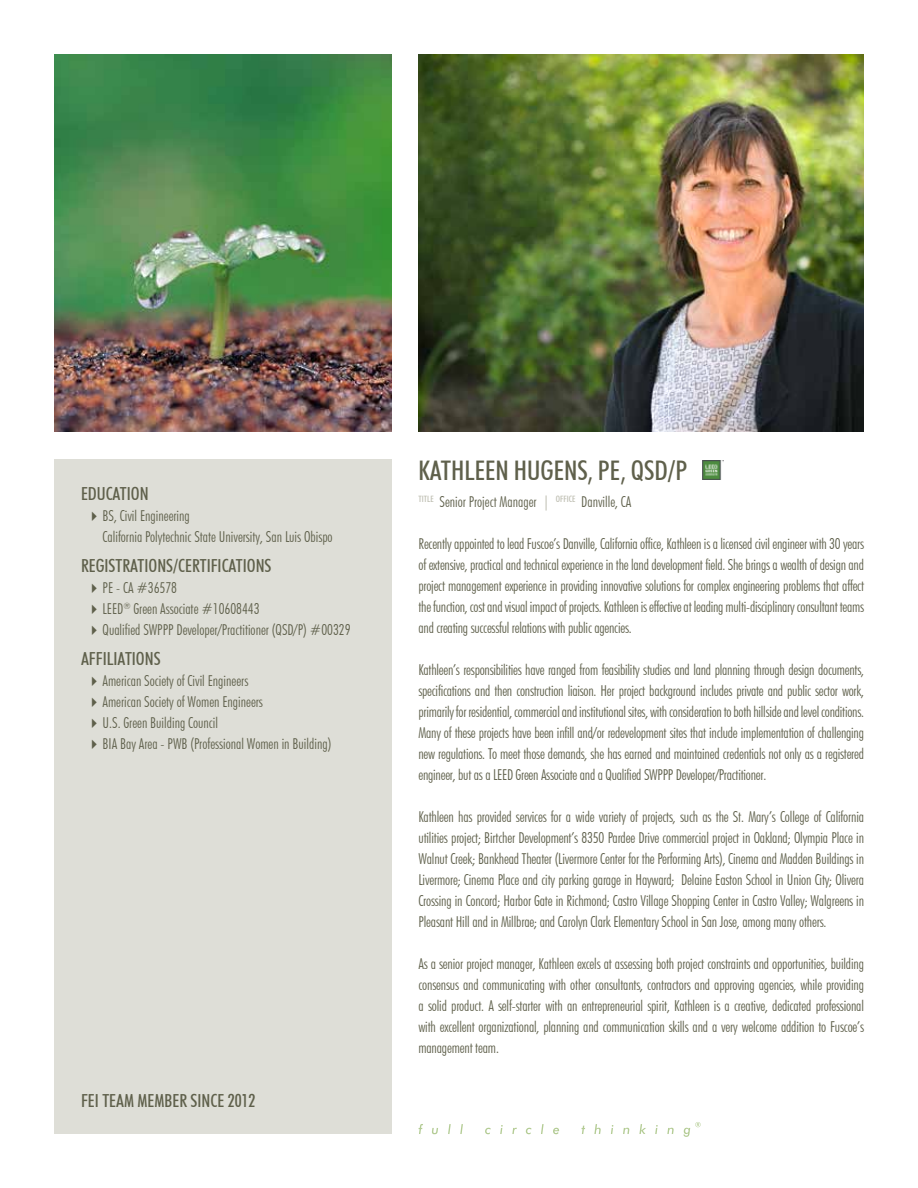
<style>
.page{position:relative;width:918px;height:1188px;background:#fff}
.page>*{position:absolute;margin:0;border:0;box-sizing:border-box;transform-origin:0 0}
.t1{font:500 condensed 27px "Futura BT";color:#5f604b}
.t2{font:500 condensed 18px "Futura BT";color:#5f604b}
.t3{font:300 condensed 15px/21px "Futura BT";color:#5f604b;text-align:justify}
.s1{font-weight:500;color:#bdbdb0}
</style>
<div class="page">
<div style="left:54px;top:459px;width:338px;height:675px;background:#deded7"></div>
<svg style="left:418px;top:1124px;width:5px;height:10px"></svg>
<svg style="left:432px;top:1128px;width:6px;height:6px"></svg>
<svg style="left:448px;top:1124px;width:3px;height:10px"></svg>
<svg style="left:460px;top:1124px;width:3px;height:10px"></svg>
<svg style="left:485px;top:1128px;width:6px;height:6px"></svg>
<svg style="left:500px;top:1125px;width:3px;height:9px"></svg>
<svg style="left:512px;top:1128px;width:5px;height:6px"></svg>
<svg style="left:526px;top:1128px;width:5px;height:6px"></svg>
<svg style="left:541px;top:1124px;width:3px;height:10px"></svg>
<svg style="left:553px;top:1128px;width:6px;height:6px"></svg>
<svg style="left:581px;top:1126px;width:4px;height:8px"></svg>
<svg style="left:594px;top:1124px;width:7px;height:10px"></svg>
<svg style="left:611px;top:1125px;width:2px;height:9px"></svg>
<svg style="left:623px;top:1128px;width:6px;height:6px"></svg>
<svg style="left:639px;top:1124px;width:7px;height:10px"></svg>
<svg style="left:655px;top:1125px;width:3px;height:9px"></svg>
<svg style="left:667px;top:1128px;width:7px;height:6px"></svg>
<svg style="left:683px;top:1122px;width:18px;height:15px"></svg>
<img style="left:418px;top:54px;width:446px;height:378px">
<img style="left:54px;top:54px;width:338px;height:378px">
<img style="left:703px;top:460px;width:21px;height:20px">
<p class="t2" style="left:81px;top:482px;width:69px">EDUCATION</p>
<p class="t3" style="left:103px;top:505px;width:232px">BS, Civil Engineering<br>California Polytechnic State University, San Luis Obispo</p>
<p class="t2" style="left:81px;top:554px;width:192px">REGISTRATIONS/CERTIFICATIONS</p>
<p class="t3" style="left:103px;top:577px;width:249px;text-align:left">PE - CA #36578<br>LEED<sup>®</sup> Green Associate #10608443<br>Qualified SWPPP Developer/Practitioner (QSD/P) #00329</p>
<p class="t2" style="left:81px;top:647px;width:81px">AFFILIATIONS</p>
<p class="t3" style="left:103px;top:670px;width:230px;text-align:left">American Society of Civil Engineers<br>American Society of Women Engineers<br>U.S. Green Building Council<br>BIA Bay Area - PWB (Professional Women in Building)</p>
<p class="t2" style="left:81px;top:1090px;width:176px">FEI TEAM MEMBER SINCE 2012</p>
<h1 class="t1" style="left:418px;top:454px;width:270px">KATHLEEN HUGENS, PE, QSD/P</h1>
<p class="t3" style="left:418px;top:491px;width:214px"><sup>TITLE</sup> Senior Project Manager <span class="s1">|</span> <sup>OFFICE</sup> Danville, CA</p>
<p class="t3" style="left:418px;top:533px;width:447px">Recently appointed to lead Fuscoe’s Danville, California office, Kathleen is a licensed civil engineer with 30 years of extensive, practical and technical experience in the land development field. She brings a wealth of design and project management experience in providing innovative solutions for complex engineering problems that affect the function, cost and visual impact of projects. Kathleen is effective at leading multi-disciplinary consultant teams and creating successful relations with public agencies.</p>
<p class="t3" style="left:418px;top:659px;width:447px">Kathleen’s responsibilities have ranged from feasibility studies and land planning through design documents, specifications and then construction liaison. Her project background includes private and public sector work, primarily for residential, commercial and institutional sites, with consideration to both hillside and level conditions.<br>Many of these projects have been infill and/or redevelopment sites that include implementation of challenging new regulations. To meet those demands, she has earned and maintained credentials not only as a registered engineer, but as a LEED Green Associate and a Qualified SWPPP Developer/Practitioner.</p>
<p class="t3" style="left:418px;top:806px;width:447px">Kathleen has provided services for a wide variety of projects, such as the St. Mary’s College of California utilities project; Birtcher Development’s 8350 Pardee Drive commercial project in Oakland; Olympia Place in Walnut Creek; Bankhead Theater (Livermore Center for the Performing Arts), Cinema and Madden Buildings in Livermore; Cinema Place and city parking garage in Hayward; Delaine Easton School in Union City; Olivera Crossing in Concord; Harbor Gate in Richmond; Castro Village Shopping Center in Castro Valley; Walgreens in Pleasant Hill and in Millbrae; and Carolyn Clark Elementary School in San Jose, among many others.</p>
<p class="t3" style="left:418px;top:953px;width:447px">As a senior project manager, Kathleen excels at assessing both project constraints and opportunities, building consensus and communicating with other consultants, contractors and approving agencies, while providing a solid product. A self-starter with an entrepreneurial spirit, Kathleen is a creative, dedicated professional with excellent organizational, planning and communication skills and a very welcome addition to Fuscoe’s management team.</p>
</div>
